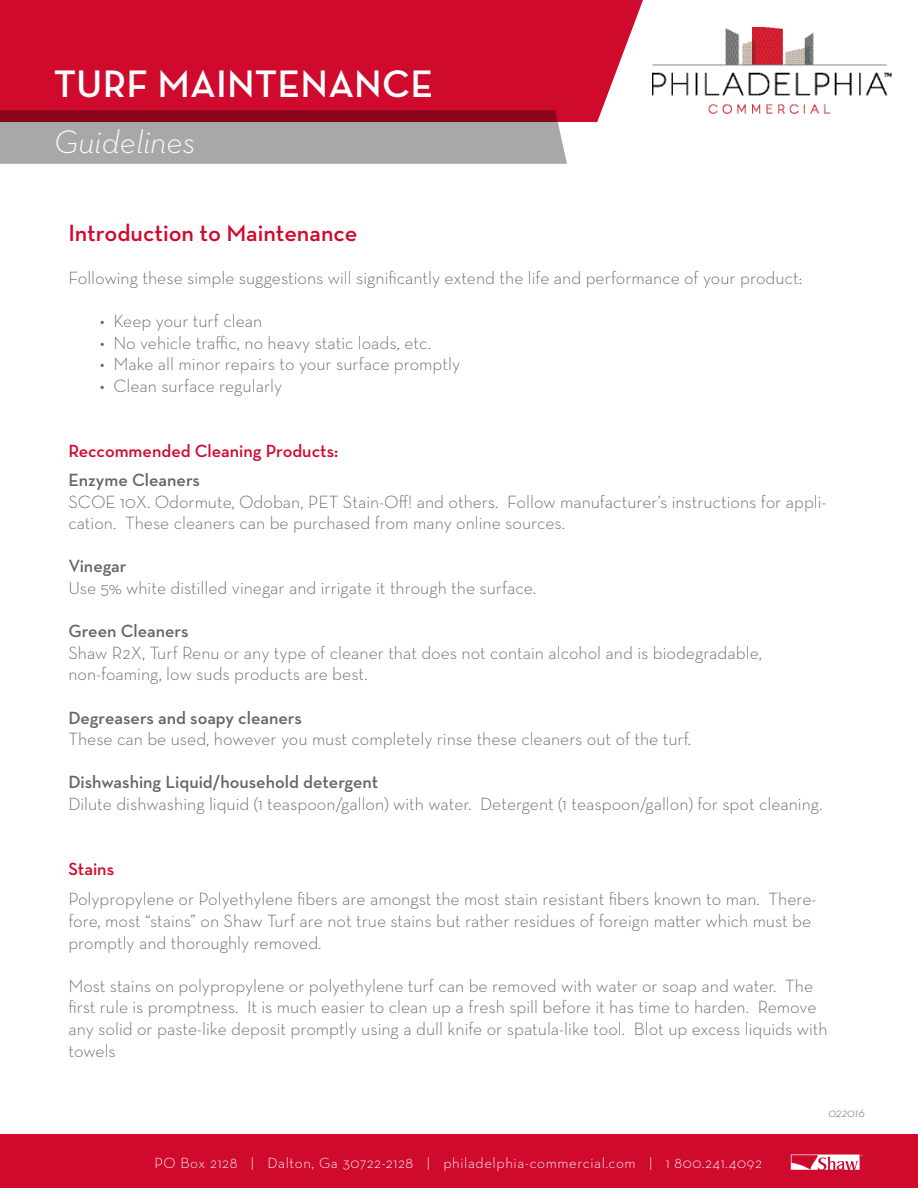
<style>
.page{position:relative;width:918px;height:1188px;background:#fff}
.page>*{position:absolute;margin:0;border:0;box-sizing:border-box;transform-origin:0 0}
.t1{font:700 39px "Neutraface Display";letter-spacing:.02em;color:#fff}
.t2{font:italic 300 33px "Neutraface Text";color:#fff}
.t3{font:600 24px "Neutraface Text";color:#d00a2c}
.t4{font:300 18px/21.6px "Neutraface Text";color:#646569}
.t5{font:600 18px "Neutraface Text";color:#646569}
.t6{font:600 18px "Neutraface Text";color:#d00a2c}
.t7{font:300 15px "Neutraface Text";letter-spacing:.04em;color:#fff}
.t8{font:italic 300 12.75px "Neutraface Text";color:#646569}
</style>
<div class="page">
<div style="left:0;top:1134px;width:918px;height:54px;background:#d00a2c"></div>
<svg style="left:791px;top:1155px;width:72px;height:15px"></svg>
<div style="left:0;top:0;width:643px;height:122px;background:#d00a2c"></div>
<svg style="left:0;top:110px;width:567px;height:54px"></svg>
<img style="left:653px;top:27px;width:238px;height:87px">
<h1 class="t1" style="left:54px;top:62px;width:381px">TURF MAINTENANCE</h1>
<h2 class="t2" style="left:54px;top:121px;width:143px">Guidelines</h2>
<h3 class="t3" style="left:68px;top:218px;width:290px">Introduction to Maintenance</h3>
<p class="t4" style="left:68px;top:267px;width:735px">Following these simple suggestions will significantly extend the life and performance of your product:</p>
<p class="t4" style="left:100px;top:310px;width:164px">• Keep your turf clean</p>
<p class="t4" style="left:100px;top:332px;width:333px">• No vehicle traffic, no heavy static loads, etc.</p>
<p class="t4" style="left:100px;top:353px;width:362px">• Make all minor repairs to your surface promptly</p>
<p class="t4" style="left:100px;top:375px;width:184px">• Clean surface regularly</p>
<p class="t6" style="left:68px;top:439px;width:271px">Reccommended Cleaning Products:</p>
<p class="t5" style="left:68px;top:469px;width:133px">Enzyme Cleaners</p>
<p class="t4" style="left:68px;top:490px;width:760px">SCOE 10X. Odormute, Odoban, PET Stain-Off! and others. Follow manufacturer’s instructions for appli&shy;cation. These cleaners can be purchased from many online sources.</p>
<p class="t5" style="left:68px;top:555px;width:60px">Vinegar</p>
<p class="t4" style="left:68px;top:577px;width:469px">Use 5% white distilled vinegar and irrigate it through the surface.</p>
<p class="t5" style="left:68px;top:620px;width:122px">Green Cleaners</p>
<p class="t4" style="left:68px;top:642px;width:695px">Shaw R2X, Turf Renu or any type of cleaner that does not contain alcohol and is biodegradable, non-foaming, low suds products are best.</p>
<p class="t5" style="left:68px;top:706px;width:235px">Degreasers and soapy cleaners</p>
<p class="t4" style="left:68px;top:728px;width:624px">These can be used, however you must completely rinse these cleaners out of the turf.</p>
<p class="t5" style="left:68px;top:771px;width:311px">Dishwashing Liquid/household detergent</p>
<p class="t4" style="left:68px;top:793px;width:755px">Dilute dishwashing liquid (1 teaspoon/gallon) with water. Detergent (1 teaspoon/gallon) for spot cleaning.</p>
<p class="t6" style="left:68px;top:857px;width:47px">Stains</p>
<p class="t4" style="left:68px;top:888px;width:750px">Polypropylene or Polyethylene fibers are amongst the most stain resistant fibers known to man. There&shy;fore, most “stains” on Shaw Turf are not true stains but rather residues of foreign matter which must be promptly and thoroughly removed.</p>
<p class="t4" style="left:68px;top:975px;width:761px">Most stains on polypropylene or polyethylene turf can be removed with water or soap and water. The first rule is promptness. It is much easier to clean up a fresh spill before it has time to harden. Remove any solid or paste-like deposit promptly using a dull knife or spatula-like tool. Blot up excess liquids with towels</p>
<p class="t7" style="left:154px;top:1153px;width:609px">PO Box 2128 | Dalton, Ga 30722-2128 | philadelphia-commercial.com | 1 800.241.4092</p>
<p class="t8" style="left:829px;top:1105px;width:38px">022016</p>
</div>
